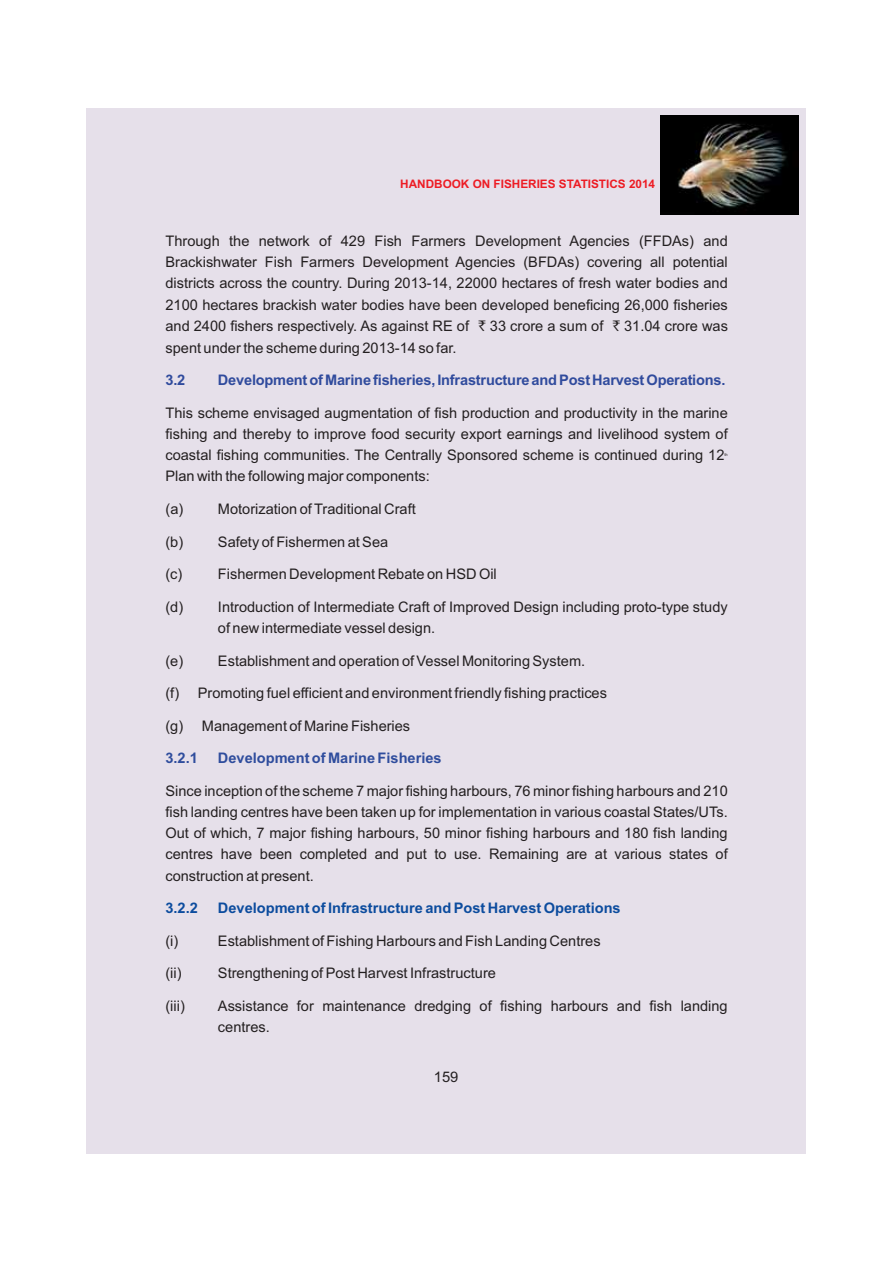
<style>
.page{position:relative;width:893px;height:1263px;background:#fff}
.page>*{position:absolute;margin:0;border:0;box-sizing:border-box;transform-origin:0 0}
.t1{font:14.55px/21.1px "Arial";color:#231f20}
.t2{font:700 14.55px "Arial";letter-spacing:-.015em;color:#304b9d}
.t3{font:700 14.55px "Arial";color:#0c4c9e}
.t4{font:700 14.55px "Arial";color:#2f4d9d}
.t5{font:700 11.7px "Arial";color:#ed1c24}
.t6{font:4.05px "Arial";color:#231f20}
.s1{font-family:"Rupee Foradian"}
</style>
<div class="page">
<div style="left:87px;top:109px;width:719px;height:1045px;background:#e6e0ea"></div>
<img style="left:660px;top:116px;width:138px;height:98px">
<p class="t5" style="left:400px;top:180px;width:256px">HANDBOOK ON FISHERIES STATISTICS 2014</p>
<p class="t1" style="left:165px;top:232px;width:564px;text-align:justify">Through the network of 429 Fish Farmers Development Agencies (FFDAs) and Brackishwater Fish Farmers Development Agencies (BFDAs) covering all potential districts across the country. During 2013-14, 22000 hectares of fresh water bodies and 2100 hectares brackish water bodies have been developed beneficing 26,000 fisheries and 2400 fishers respectively. As against RE of <span class="s1">`</span> 33 crore a sum of <span class="s1">`</span> 31.04 crore was spent under the scheme during 2013-14 so far.</p>
<p class="t2" style="left:165px;top:375px;width:21px">3.2</p>
<p class="t2" style="left:218px;top:375px;width:509px">Development of Marine fisheries, Infrastructure and Post Harvest Operations.</p>
<p class="t1" style="left:165px;top:404px;width:564px">This scheme envisaged augmentation of fish production and productivity in the marine fishing and thereby to improve food security export earnings and livelihood system of</p>
<p class="t6" style="left:724px;top:453px;width:5px">th</p>
<p class="t1" style="left:165px;top:446px;width:560px">coastal fishing communities. The Centrally Sponsored scheme is continued during 12<br>Plan with the following major components:</p>
<p class="t1" style="left:165px;top:500px;width:252px">(a) Motorization of Traditional Craft</p>
<p class="t1" style="left:165px;top:532px;width:224px">(b) Safety of Fishermen at Sea</p>
<p class="t1" style="left:165px;top:565px;width:19px">(c)</p>
<p class="t1" style="left:218px;top:565px;width:280px">Fishermen Development Rebate on HSD Oil</p>
<p class="t1" style="left:218px;top:598px;width:511px;text-indent:-53px">(d) Introduction of Intermediate Craft of Improved Design including proto-type study of new intermediate vessel design.</p>
<p class="t1" style="left:165px;top:651px;width:421px">(e) Establishment and operation of Vessel Monitoring System.</p>
<p class="t1" style="left:165px;top:684px;width:443px">(f) Promoting fuel efficient and environment friendly fishing practices</p>
<p class="t1" style="left:165px;top:716px;width:246px">(g) Management of Marine Fisheries</p>
<p class="t4" style="left:165px;top:753px;width:34px">3.2.1</p>
<p class="t4" style="left:218px;top:753px;width:225px">Development of Marine Fisheries</p>
<p class="t1" style="left:165px;top:782px;width:564px;text-align:justify">Since inception of the scheme 7 major fishing harbours, 76 minor fishing harbours and 210 fish landing centres have been taken up for implementation in various coastal States/UTs.<br>Out of which, 7 major fishing harbours, 50 minor fishing harbours and 180 fish landing centres have been completed and put to use. Remaining are at various states of construction at present.</p>
<p class="t3" style="left:165px;top:903px;width:34px">3.2.2</p>
<p class="t3" style="left:218px;top:903px;width:404px">Development of Infrastructure and Post Harvest Operations</p>
<p class="t1" style="left:165px;top:932px;width:14px">(i)</p>
<p class="t1" style="left:218px;top:932px;width:384px">Establishment of Fishing Harbours and Fish Landing Centres</p>
<p class="t1" style="left:165px;top:964px;width:18px">(ii)</p>
<p class="t1" style="left:218px;top:964px;width:280px">Strengthening of Post Harvest Infrastructure</p>
<p class="t1" style="left:165px;top:997px;width:21px">(iii)</p>
<p class="t1" style="left:218px;top:997px;width:511px">Assistance for maintenance dredging of fishing harbours and fish landing centres.</p>
<p class="t1" style="left:434px;top:1068px;width:26px">159</p>
</div>
